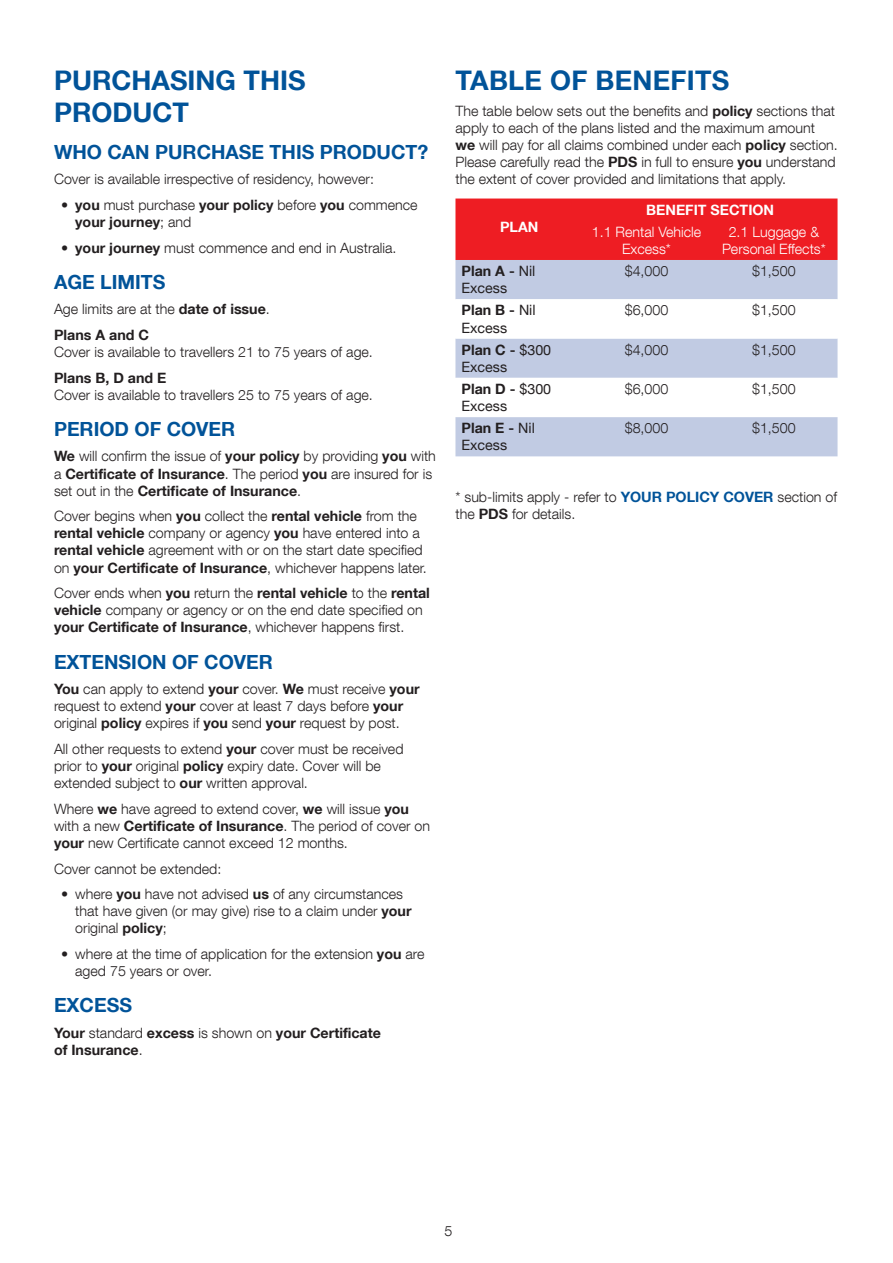
<style>
.page{position:relative;width:893px;height:1263px;background:#fff}
.page>*{position:absolute;margin:0;border:0;box-sizing:border-box;transform-origin:0 0}
.Headline{font:700 27px/32.4px "Helvetica Neue LT Com";color:#015399}
.Subhead{font:700 19.5px "Helvetica Neue LT Com";color:#015399}
.Body_copy{font:300 14.25px/17.1px "Helvetica Neue LT Com";color:#231f20}
.Table_Body_left_alig{font:14.25px/17.1px "Helvetica Neue LT Com";color:#231f20}
.Table_Body_centre{font:300 14.25px "Helvetica Neue LT Com";color:#231f20}
.Body_copy-2{font:700 14.25px/17.1px "Helvetica Neue LT Com";color:#231f20}
.Table_Body_centre_Wh{font:300 14.25px/17.1px "Helvetica Neue LT Com";color:#fff;text-align:center}
.New_Table_Row{font:700 14.25px "Helvetica Neue LT Com";color:#fff}
.s1{font-weight:700}
.s2{font-weight:300}
.s3{font-weight:700;color:#015399}
</style>
<div class="page">
<div style="left:455px;top:199px;width:382px;height:61px;background:#ee1d23"></div>
<div style="left:455px;top:260px;width:382px;height:196px;background:#c1cbe3"></div>
<svg style="left:455px;top:299px;width:382px;height:118px"></svg>
<p class="Headline" style="left:54px;top:63px;width:253px">PURCHASING THIS<br>PRODUCT</p>
<p class="Subhead" style="left:54px;top:139px;width:376px">WHO CAN PURCHASE THIS PRODUCT?</p>
<p class="Body_copy" style="left:54px;top:170px;width:321px">Cover is available irrespective of residency, however:</p>
<p class="Body_copy" style="left:75px;top:196px;width:344px;text-indent:-14px">• <span class="s1">you</span> must purchase <span class="s1">your policy</span> before <span class="s1">you</span> commence <span class="s1">your journey</span>; and</p>
<p class="Body_copy" style="left:61px;top:239px;width:337px">• <span class="s1">your journey</span> must commence and end in Australia.</p>
<p class="Subhead" style="left:54px;top:269px;width:113px">AGE LIMITS</p>
<p class="Body_copy" style="left:54px;top:300px;width:217px">Age limits are at the <span class="s1">date of issue</span>.</p>
<p class="Body_copy" style="left:54px;top:326px;width:320px"><span class="s1">Plans A and C<br></span>Cover is available to travellers 21 to 75 years of age.</p>
<p class="Body_copy" style="left:54px;top:369px;width:320px"><span class="s1">Plans B, D and E<br></span>Cover is available to travellers 25 to 75 years of age.</p>
<p class="Subhead" style="left:54px;top:417px;width:183px">PERIOD OF COVER</p>
<p class="Body_copy" style="left:54px;top:447px;width:383px"><span class="s1">We</span> will confirm the issue of <span class="s1">your policy</span> by providing <span class="s1">you</span> with a <span class="s1">Certificate of Insurance</span>. The period <span class="s1">you</span> are insured for is set out in the <span class="s1">Certificate of Insurance</span>.</p>
<p class="Body_copy" style="left:54px;top:507px;width:374px">Cover begins when <span class="s1">you</span> collect the <span class="s1">rental vehicle</span> from the <span class="s1">rental vehicle</span> company or agency <span class="s1">you</span> have entered into a <span class="s1">rental vehicle</span> agreement with or on the start date specified on <span class="s1">your Certificate of Insurance</span>, whichever happens later.</p>
<p class="Body_copy" style="left:54px;top:584px;width:377px">Cover ends when <span class="s1">you</span> return the <span class="s1">rental vehicle</span> to the <span class="s1">rental vehicle</span> company or agency or on the end date specified on <span class="s1">your Certificate of Insurance</span>, whichever happens first.</p>
<p class="Subhead" style="left:54px;top:649px;width:220px">EXTENSION OF COVER</p>
<p class="Body_copy" style="left:54px;top:680px;width:367px"><span class="s1">You</span> can apply to extend <span class="s1">your</span> cover. <span class="s1">We</span> must receive <span class="s1">your </span>request to extend <span class="s1">your</span> cover at least 7 days before <span class="s1">your </span>original <span class="s1">policy</span> expires if <span class="s1">you</span> send <span class="s1">your</span> request by post.</p>
<p class="Body_copy" style="left:54px;top:740px;width:351px">All other requests to extend <span class="s1">your</span> cover must be received prior to <span class="s1">your</span> original <span class="s1">policy</span> expiry date. Cover will be extended subject to <span class="s1">our</span> written approval.</p>
<p class="Body_copy" style="left:54px;top:800px;width:378px">Where <span class="s1">we</span> have agreed to extend cover, <span class="s1">we</span> will issue <span class="s1">you </span>with a new <span class="s1">Certificate of Insurance</span>. The period of cover on <span class="s1">your</span> new Certificate cannot exceed 12 months.</p>
<p class="Body_copy" style="left:54px;top:860px;width:169px">Cover cannot be extended:</p>
<p class="Body_copy" style="left:75px;top:885px;width:338px;text-indent:-14px">• where <span class="s1">you</span> have not advised <span class="s1">us</span> of any circumstances that have given (or may give) rise to a claim under <span class="s1">your </span>original <span class="s1">policy</span>;</p>
<p class="Body_copy" style="left:75px;top:945px;width:351px;text-indent:-14px">• where at the time of application for the extension <span class="s1">you</span> are aged 75 years or over.</p>
<p class="Subhead" style="left:54px;top:993px;width:80px">EXCESS</p>
<p class="Body_copy-2" style="left:54px;top:1024px;width:328px">Your <span class="s2">standard</span> excess <span class="s2">is shown on</span> your Certificate of Insurance<span class="s2">.</span></p>
<p class="Headline" style="left:455px;top:63px;width:275px">TABLE OF BENEFITS</p>
<p class="Body_copy" style="left:455px;top:102px;width:384px">The table below sets out the benefits and <span class="s1">policy</span> sections that apply to each of the plans listed and the maximum amount <span class="s1">we</span> will pay for all claims combined under each <span class="s1">policy</span> section.<br>Please carefully read the <span class="s1">PDS</span> in full to ensure <span class="s1">you</span> understand the extent of cover provided and limitations that apply.</p>
<p class="New_Table_Row" style="left:500px;top:218px;width:40px">PLAN</p>
<p class="New_Table_Row" style="left:646px;top:201px;width:129px">BENEFIT SECTION</p>
<p class="Table_Body_centre_Wh" style="left:592px;top:223px;width:111px">1.1 Rental Vehicle<br>Excess*</p>
<p class="Table_Body_centre_Wh" style="left:722px;top:223px;width:105px">2.1 Luggage &amp;<br>Personal Effects*</p>
<p class="Table_Body_left_alig" style="left:461px;top:262px;width:75px"><span class="s1">Plan A -</span> Nil<br>Excess</p>
<p class="Table_Body_centre" style="left:625px;top:262px;width:45px">$4,000</p>
<p class="Table_Body_centre" style="left:752px;top:262px;width:45px">$1,500</p>
<p class="Table_Body_left_alig" style="left:461px;top:301px;width:76px"><span class="s1">Plan B -</span> Nil<br>Excess</p>
<p class="Table_Body_centre" style="left:625px;top:302px;width:45px">$6,000</p>
<p class="Table_Body_centre" style="left:752px;top:302px;width:45px">$1,500</p>
<p class="Table_Body_left_alig" style="left:461px;top:341px;width:91px"><span class="s1">Plan C -</span> $300<br>Excess</p>
<p class="Table_Body_centre" style="left:625px;top:341px;width:45px">$4,000</p>
<p class="Table_Body_centre" style="left:752px;top:341px;width:45px">$1,500</p>
<p class="Table_Body_left_alig" style="left:461px;top:380px;width:91px"><span class="s1">Plan D -</span> $300<br>Excess</p>
<p class="Table_Body_centre" style="left:625px;top:380px;width:45px">$6,000</p>
<p class="Table_Body_centre" style="left:752px;top:380px;width:45px">$1,500</p>
<p class="Table_Body_left_alig" style="left:461px;top:419px;width:75px"><span class="s1">Plan E -</span> Nil<br>Excess</p>
<p class="Table_Body_centre" style="left:625px;top:419px;width:45px">$8,000</p>
<p class="Table_Body_centre" style="left:752px;top:419px;width:45px">$1,500</p>
<p class="Body_copy" style="left:455px;top:488px;width:383px">* sub-limits apply - refer to <span class="s3">YOUR POLICY COVER</span> section of the <span class="s1">PDS</span> for details.</p>
<p class="Body_copy" style="left:445px;top:1222px;width:9px">5</p>
</div>
